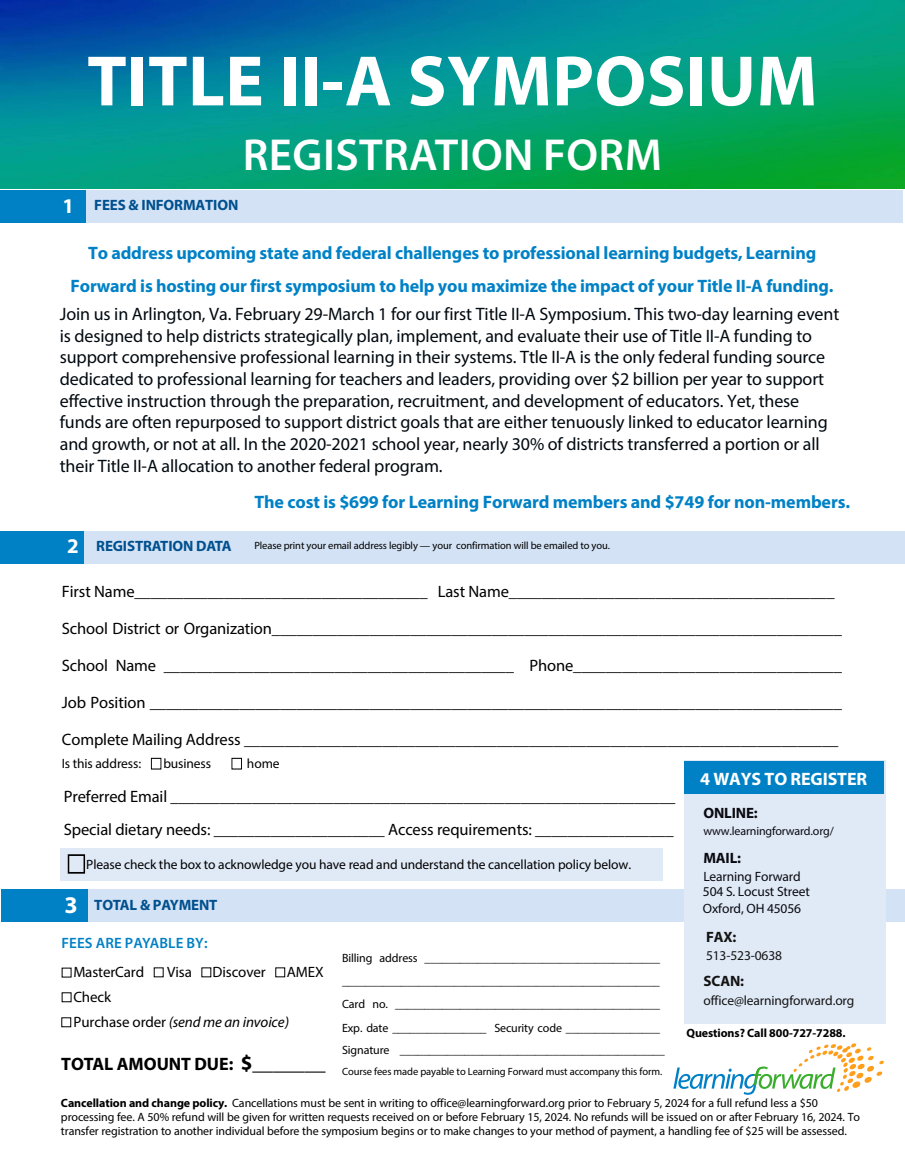
<style>
.page{position:relative;width:905px;height:1175px;background:#fff}
.page>*{position:absolute;margin:0;border:0;box-sizing:border-box;transform-origin:0 0}
.t1{font:700 72px "Myriad Pro";letter-spacing:.005em;color:#fff}
.t2{font:600 45px "Myriad Pro";letter-spacing:.01em;color:#fff}
.t3{font:700 21px "Myriad Pro";color:#fff}
.t4{font:18px/21.8px "Myriad Pro";letter-spacing:-.005em;color:#000910}
.t5{font:700 18px/33.3px "Myriad Pro";letter-spacing:-.01em;color:#0081c6;text-align:center}
.t6{font:700 18px "Myriad Pro";letter-spacing:-.005em;color:#000}
.t7{font:700 18px "Myriad Pro";letter-spacing:-.01em;color:#fff}
.t8{font:16.5px/33px "Myriad Pro";letter-spacing:-.005em;color:#000}
.t9{font:15px/24.9px "Myriad Pro";letter-spacing:-.01em;color:#000}
.t10{font:700 15px "Myriad Pro";letter-spacing:-.01em;color:#00508f}
.t11{font:600 15px "Myriad Pro";letter-spacing:.01em;color:#0081c6}
.t12{font:700 15px "Myriad Pro";letter-spacing:-.01em;color:#0a0a10}
.t13{font:700 15px "Myriad Pro";letter-spacing:-.01em;color:#141413}
.t14{font:13.5px "Myriad Pro";letter-spacing:-.01em;color:#000}
.t15{font:13.5px/15.1px "Myriad Pro";letter-spacing:-.01em;color:#0a0a10}
.t16{font:13.5px "Myriad Pro";letter-spacing:-.01em;color:#141413}
.t17{font:12px/23.1px "Myriad Pro";letter-spacing:-.01em;color:#000}
.t18{font:700 12px "Myriad Pro";letter-spacing:-.01em;color:#000}
.t19{font:12px "Myriad Pro";letter-spacing:-.01em;color:#0a0a10}
.t20{font:10.5px "Myriad Pro";letter-spacing:-.01em;color:#000}
.s1{font-size:21px;color:#fff}
.s2{font-size:24px;color:#fff}
.s3{font-style:italic}
.s4{font-size:21px}
.s5{font-weight:700}
</style>
<div class="page">
<img style="left:0;top:1px;width:904px;height:188px">
<div style="left:87px;top:889px;width:817px;height:32px;background:#d3e2f4"></div>
<div style="left:684px;top:760px;width:201px;height:263px;background:#e0eaf7"></div>
<div style="left:0;top:190px;width:86px;height:32px;background:#0081c6"></div>
<div style="left:275px;top:967px;width:10px;height:10px;border:1px solid #000"></div>
<div style="left:79px;top:531px;width:825px;height:32px;background:#d3e2f4"></div>
<div style="left:0;top:531px;width:84px;height:32px;background:#0081c6"></div>
<div style="left:1px;top:889px;width:86px;height:32px;background:#0081c6"></div>
<svg style="left:673px;top:1043px;width:211px;height:51px"></svg>
<div style="left:87px;top:190px;width:816px;height:32px;background:#d3e2f4"></div>
<div style="left:151px;top:758px;width:10px;height:11px;border:1px solid #000"></div>
<div style="left:231px;top:758px;width:11px;height:11px;border:1px solid #000"></div>
<div style="left:684px;top:761px;width:200px;height:33px;background:#0081c6"></div>
<div style="left:60px;top:848px;width:602px;height:32px;background:#e0eaf7"></div>
<div style="left:68px;top:854px;width:17px;height:19px;border:2px solid #000"></div>
<h1 class="t1" style="left:87px;top:34px;width:731px">TITLE II-A SYMPOSIUM</h1>
<h2 class="t2" style="left:243px;top:126px;width:420px">REGISTRATION FORM</h2>
<p class="t3" style="left:62px;top:192px;width:13px">1</p>
<p class="t10" style="left:94px;top:195px;width:146px">FEES &amp; INFORMATION</p>
<p class="t5" style="left:71px;top:235px;width:764px">To address upcoming state and federal challenges to professional learning budgets, Learning<br>Forward is hosting our first symposium to help you maximize the impact of your Title II-A funding.</p>
<p class="t4" style="left:60px;top:303px;width:781px">Join us in Arlington, Va. February 29-March 1 for our first Title II-A Symposium. This two-day learning event is designed to help districts strategically plan, implement, and evaluate their use of Title II-A funding to support comprehensive professional learning in their systems. Ttle II-A is the only federal funding source dedicated to professional learning for teachers and leaders, providing over $2 billion per year to support effective instruction through the preparation, recruitment, and development of educators. Yet, these funds are often repurposed to support district goals that are either tenuously linked to educator learning and growth, or not at all. In the 2020-2021 school year, nearly 30% of districts transferred a portion or all their Title II-A allocation to another federal program.</p>
<p class="t5" style="left:254px;top:485px;width:597px">The cost is $699 for Learning Forward members and $749 for non-members.</p>
<p class="t10" style="left:67px;top:535px;width:166px"><span class="s1">2</span> REGISTRATION DATA</p>
<p class="t20" style="left:254px;top:539px;width:357px">Please print your email address legibly — your confirmation will be emailed to you.</p>
<p class="t8" style="left:62px;top:574px;width:774px">First Name____________________________________ Last Name________________________________________</p>
<p class="t8" style="left:62px;top:612px;width:781px">School District or Organization______________________________________________________________________</p>
<p class="t8" style="left:62px;top:648px;width:781px">School Name ___________________________________________ Phone_________________________________</p>
<p class="t8" style="left:62px;top:685px;width:781px">Job Position _____________________________________________________________________________________</p>
<p class="t8" style="left:62px;top:723px;width:778px">Complete Mailing Address _________________________________________________________________________</p>
<p class="t14" style="left:62px;top:754px;width:81px">Is this address:</p>
<p class="t14" style="left:163px;top:754px;width:49px">business</p>
<p class="t14" style="left:247px;top:754px;width:34px">home</p>
<p class="t8" style="left:64px;top:779px;width:613px">Preferred Email ______________________________________________________________<br>Special dietary needs: _____________________ Access requirements: _________________</p>
<p class="t7" style="left:700px;top:766px;width:169px">4 WAYS TO REGISTER</p>
<p class="t12" style="left:703px;top:803px;width:56px">ONLINE:</p>
<p class="t19" style="left:703px;top:823px;width:132px">www.learningforward.org/</p>
<p class="t12" style="left:703px;top:848px;width:39px">MAIL:</p>
<p class="t15" style="left:703px;top:869px;width:108px">Learning Forward<br>504 S. Locust Street</p>
<p class="t15" style="left:703px;top:900px;width:100px">Oxford, OH 45056</p>
<p class="t13" style="left:706px;top:927px;width:32px">FAX:</p>
<p class="t16" style="left:706px;top:947px;width:78px">513-523-0638</p>
<p class="t13" style="left:703px;top:971px;width:42px">SCAN:</p>
<p class="t16" style="left:703px;top:991px;width:152px">office@learningforward.org</p>
<p class="t14" style="left:86px;top:856px;width:546px">Please check the box to acknowledge you have read and understand the cancellation policy below.</p>
<p class="t10" style="left:64px;top:895px;width:154px"><span class="s2">3</span> TOTAL &amp; PAYMENT</p>
<p class="t11" style="left:61px;top:933px;width:148px">FEES ARE PAYABLE BY:</p>
<p class="t9" style="left:73px;top:959px;width:72px">MasterCard</p>
<p class="t9" style="left:167px;top:959px;width:26px">Visa</p>
<p class="t9" style="left:212px;top:959px;width:55px">Discover</p>
<p class="t9" style="left:287px;top:959px;width:38px">AMEX</p>
<p class="t9" style="left:73px;top:984px;width:219px">Check<br>Purchase order (<span class="s3">send me an invoice</span>)</p>
<p class="t17" style="left:342px;top:946px;width:324px">Billing address ________________________________________ ______________________________________________________ Card no. _____________________________________________ Exp. date ________________ Security code ________________ Signature _____________________________________________</p>
<p class="t20" style="left:342px;top:1065px;width:322px">Course fees made payable to Learning Forward must accompany this form.</p>
<p class="t18" style="left:686px;top:1025px;width:160px">Questions? Call 800-727-7288.</p>
<p class="t6" style="left:61px;top:1052px;width:266px">TOTAL AMOUNT DUE: <span class="s4">$_______</span></p>
<p class="t17" style="left:61px;top:1095px;width:800px;line-height:14.2px"><span class="s5">Cancellation and change policy.</span> Cancellations must be sent in writing to office@learningforward.org prior to February 5, 2024 for a full refund less a $50 processing fee. A 50% refund will be given for written requests received on or before February 15, 2024. No refunds will be issued on or after February 16, 2024. To transfer registration to another individual before the symposium begins or to make changes to your method of payment, a handling fee of $25 will be assessed.</p>
</div>
